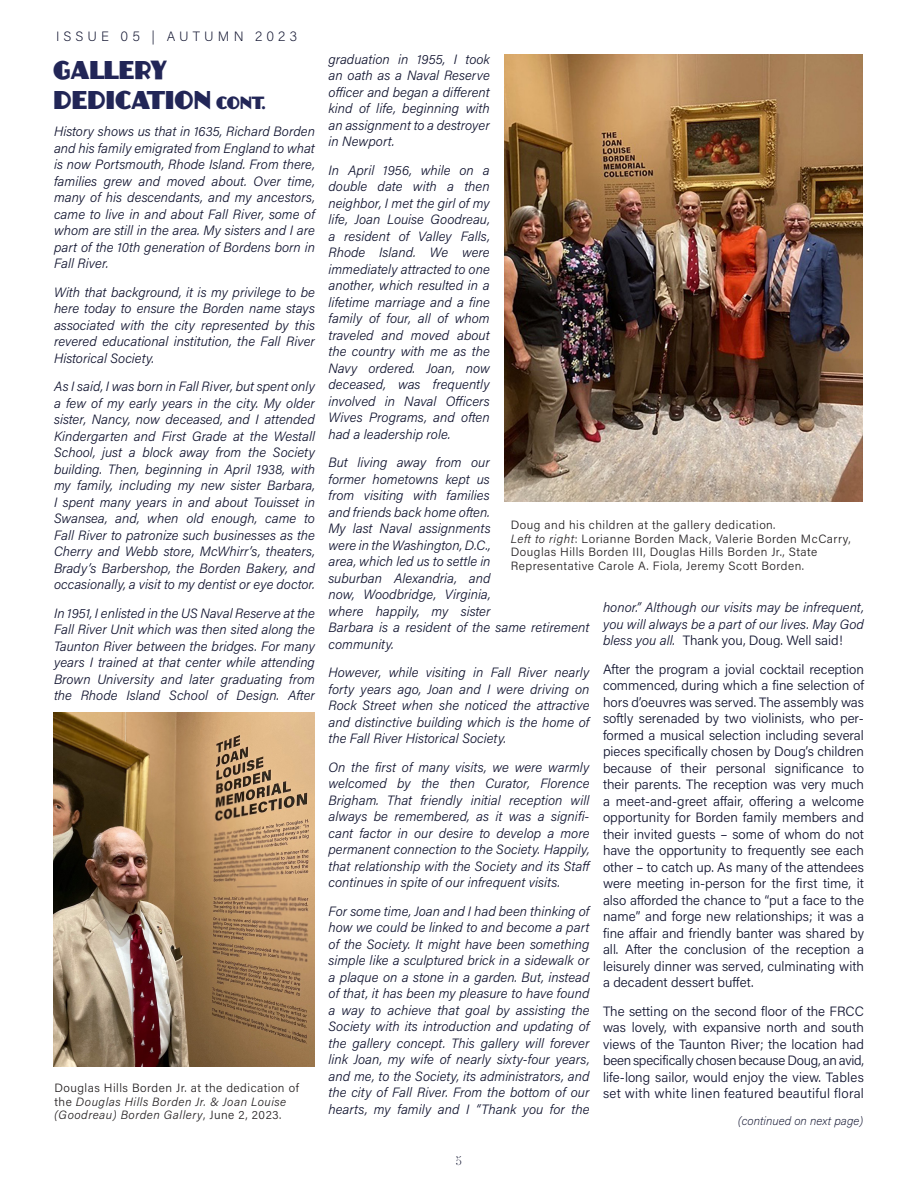
<style>
.page{position:relative;width:918px;height:1188px;background:#fff}
.page>*{position:absolute;margin:0;border:0;box-sizing:border-box;transform-origin:0 0}
.Story_Headline_-_Left_Align{font:24px "Anchor Jack";color:#222657;scale:.9 1}
.Story_Headline_-_Left_Align-2{font:24px "Anchor Jack";letter-spacing:-.025em;color:#222657;scale:.9 1}
.volunteer{font:italic 300 13.5px/16.5px "Acumin Pro";color:#0f122e;text-align:justify}
.volunteer-2{font:300 13.5px/16.5px "Acumin Pro";letter-spacing:.005em;color:#0f122e;text-align:justify}
.t1{font:200 13.5px "Acumin Pro";letter-spacing:.3em;color:#0f122e}
.Body_Text_-_Left_Justify{font:300 12px/13.5px "Acumin Pro";letter-spacing:.04em;color:#231f20}
.Body_Text_-_Left_Justify-2{font:italic 300 12px/13.5px "Acumin Pro";letter-spacing:.04em;color:#231f20}
.Body_Text_-_Left_Justify-3{font:italic 200 12px "Acumin Pro";color:#0f122e}
.t2{font:300 12px "Essonnes Display";color:#0f122e}
.s1{font-size:16.5px}
.s2{font-style:normal}
.s3{font-style:italic}
</style>
<div class="page">
<img style="left:505px;top:54px;width:358px;height:447px">
<img style="left:53px;top:713px;width:261px;height:353px">
<p class="t1" style="left:56px;top:27px;width:243px">ISSUE 05 | AUTUMN 2023</p>
<p class="Story_Headline_-_Left_Align-2" style="left:53px;top:54px;width:128px">GALLERY</p>
<p class="Story_Headline_-_Left_Align" style="left:53px;top:84px;width:238px">DEDICATION <span class="s1">CONT.</span></p>
<p class="volunteer" style="left:54px;top:123px;width:263px">History shows us that in 1635, Richard Borden and his family emigrated from England to what is now Portsmouth, Rhode Island. From there, families grew and moved about. Over time, many of his descendants, and my ancestors, came to live in and about Fall River, some of whom are still in the area. My sisters and I are part of the 10th generation of Bordens born in Fall River.</p>
<p class="volunteer" style="left:54px;top:283px;width:263px">With that background, it is my privilege to be here today to ensure the Borden name stays associated with the city represented by this revered educational institution, the Fall River Historical Society.</p>
<p class="volunteer" style="left:54px;top:378px;width:263px">As I said, I was born in Fall River, but spent only a few of my early years in the city. My older sister, Nancy, now deceased, and I attended Kindergarten and First Grade at the Westall School, just a block away from the Society building. Then, beginning in April 1938, with my family, including my new sister Barbara, I spent many years in and about Touisset in Swansea, and, when old enough, came to Fall River to patronize such businesses as the Cherry and Webb store, McWhirr’s, theaters, Brady’s Barbershop, the Borden Bakery, and occasionally, a visit to my dentist or eye doctor.</p>
<p class="volunteer" style="left:54px;top:604px;width:263px">In 1951, I enlisted in the US Naval Reserve at the Fall River Unit which was then sited along the Taunton River between the bridges. For many years I trained at that center while attending Brown University and later graduating from the Rhode Island School of Design. After</p>
<p class="Body_Text_-_Left_Justify-2" style="left:54px;top:1081px;width:246px"><span class="s2">Douglas Hills Borden Jr. at the dedication of the</span> Douglas Hills Borden Jr. &amp; Joan Louise (Goodreau) Borden Gallery<span class="s2">, June 2, 2023.</span></p>
<p class="volunteer" style="left:328px;top:50px;width:163px">graduation in 1955, I took an oath as a Naval Reserve officer and began a different kind of life, beginning with an assignment to a destroyer in Newport.</p>
<p class="volunteer" style="left:328px;top:161px;width:163px">In April 1956, while on a double date with a then neighbor, I met the girl of my life, Joan Louise Goodreau, a resident of Valley Falls, Rhode Island. We were immediately attracted to one another, which resulted in a lifetime marriage and a fine family of four, all of whom traveled and moved about the country with me as the Navy ordered. Joan, now deceased, was frequently involved in Naval Officers Wives Programs, and often had a leadership role.</p>
<p class="volunteer" style="left:328px;top:454px;width:262px;text-align:left">But living away from our<br>former hometowns kept us<br>from visiting with families<br>and friends back home often.<br>My last Naval assignments<br>were in the Washington, D.C.,<br>area, which led us to settle in<br>suburban Alexandria, and<br>now, Woodbridge, Virginia,<br>where happily, my sister<br>Barbara is a resident of the same retirement community.</p>
<p class="volunteer" style="left:328px;top:664px;width:263px">However, while visiting in Fall River nearly forty years ago, Joan and I were driving on Rock Street when she noticed the attractive and distinctive building which is the home of the Fall River Historical Society.</p>
<p class="volunteer" style="left:328px;top:758px;width:264px">On the first of many visits, we were warmly welcomed by the then Curator, Florence Brigham. That friendly initial reception will always be remembered, as it was a signifi&shy;cant factor in our desire to develop a more permanent connection to the Society. Happily, that relationship with the Society and its Staff continues in spite of our infrequent visits.</p>
<p class="volunteer" style="left:328px;top:902px;width:263px">For some time, Joan and I had been thinking of how we could be linked to and become a part of the Society. It might have been something simple like a sculptured brick in a sidewalk or a plaque on a stone in a garden. But, instead of that, it has been my pleasure to have found a way to achieve that goal by assisting the Society with its introduction and updating of the gallery concept. This gallery will forever link Joan, my wife of nearly sixty-four years, and me, to the Society, its administrators, and the city of Fall River. From the bottom of our hearts, my family and I “Thank you for the</p>
<p class="Body_Text_-_Left_Justify" style="left:511px;top:518px;width:266px">Doug and his children at the gallery dedication.</p>
<p class="Body_Text_-_Left_Justify" style="left:511px;top:531px;width:341px"><span class="s3">Left to right</span>: Lorianne Borden Mack, Valerie Borden McCarry,<br>Douglas Hills Borden III, Douglas Hills Borden Jr., State<br>Representative Carole A. Fiola, Jeremy Scott Borden.</p>
<p class="volunteer" style="left:603px;top:599px;width:263px">honor.” Although our visits may be infrequent, you will always be a part of our lives. May God bless you all. <span class="s2">Thank you, Doug. Well said!</span></p>
<p class="volunteer-2" style="left:603px;top:660px;width:263px">After the program a jovial cocktail reception commenced, during which a fine selection of hors d’oeuvres was served. The assembly was softly serenaded by two violinists, who per&shy;formed a musical selection including several pieces specifically chosen by Doug’s children because of their personal significance to their parents. The reception was very much a meet-and-greet affair, offering a welcome opportunity for Borden family members and their invited guests – some of whom do not have the opportunity to frequently see each other – to catch up. As many of the attendees were meeting in-person for the first time, it also afforded the chance to “put a face to the name” and forge new relationships; it was a fine affair and friendly banter was shared by all. After the conclusion of the reception a leisurely dinner was served, culminating with a decadent dessert buffet.</p>
<p class="volunteer-2" style="left:603px;top:1002px;width:263px">The setting on the second floor of the FRCC was lovely, with expansive north and south views of the Taunton River; the location had been specifically chosen because Doug, an avid, life-long sailor, would enjoy the view. Tables set with white linen featured beautiful floral</p>
<p class="Body_Text_-_Left_Justify-3" style="left:738px;top:1113px;width:126px">(continued on next page)</p>
<p class="t2" style="left:456px;top:1152px;width:8px">5</p>
</div>
